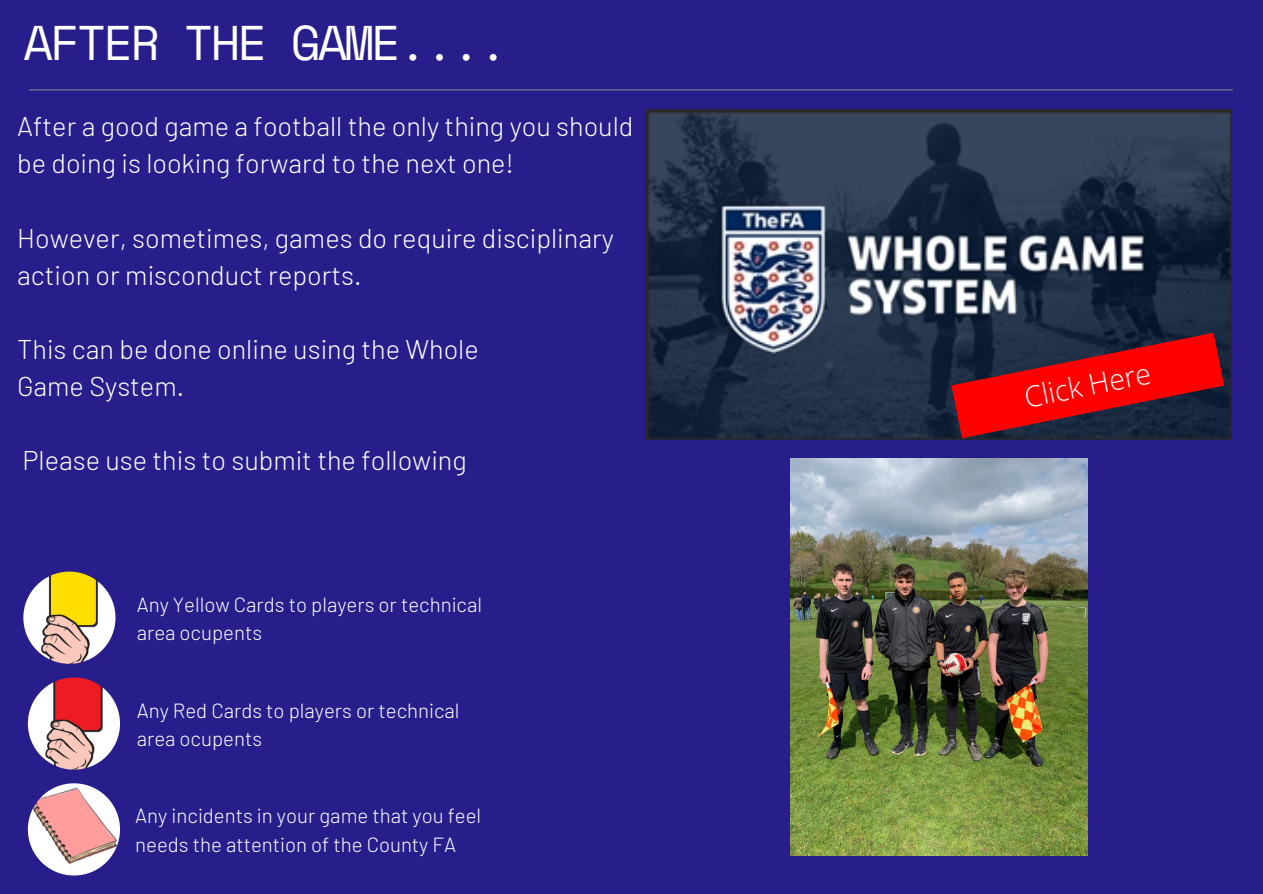
<style>
.page{position:relative;width:1263px;height:894px;background:#fff}
.page>*{position:absolute;margin:0;border:0;box-sizing:border-box;transform-origin:0 0}
.t1{font:48.45px "Space Mono";letter-spacing:-.06em;color:#fff}
.t2{font:300 28.5px "Open Sans";color:#fff}
.t3{font:300 27px/37px "Barlow";color:#fff}
.t4{font:300 20.4px "Barlow";color:#fff}
</style>
<div class="page">
<div style="left:0;top:0;width:1263px;height:893px;background:#271e8b"></div>
<hr style="left:29px;top:89px;width:1204px;height:1px;background:#7b8b8b">
<img style="left:646px;top:110px;width:586px;height:329px">
<img style="left:28px;top:783px;width:92px;height:92px;border-radius:50%">
<img style="left:28px;top:677px;width:92px;height:92px;border-radius:50%">
<img style="left:23px;top:571px;width:92px;height:92px;border-radius:50%">
<img style="left:790px;top:459px;width:297px;height:395px">
<svg style="left:951px;top:332px;width:273px;height:106px;background:#8a141f"></svg>
<p class="t1" style="left:23px;top:5px;width:486px">AFTER THE GAME....</p>
<p class="t3" style="left:17px;top:107px;width:618px">After a good game a football the only thing you should be doing is looking forward to the next one!</p>
<p class="t3" style="left:17px;top:218px;width:598px">However, sometimes, games do require disciplinary action or misconduct reports.</p>
<p class="t3" style="left:17px;top:329px;width:463px">This can be done online using the Whole</p>
<p class="t3" style="left:17px;top:367px;width:168px">Game System.</p>
<p class="t3" style="left:23px;top:441px;width:446px">Please use this to submit the following</p>
<p class="t4" style="left:137px;top:591px;width:347px">Any Yellow Cards to players or technical</p>
<p class="t4" style="left:137px;top:619px;width:127px">area ocupents</p>
<p class="t4" style="left:137px;top:697px;width:324px">Any Red Cards to players or technical</p>
<p class="t4" style="left:137px;top:725px;width:127px">area ocupents</p>
<p class="t4" style="left:135px;top:802px;width:347px">Any incidents in your game that you feel</p>
<p class="t4" style="left:135px;top:830px;width:322px">needs the attention of the County FA</p>
<p class="t2" style="left:1021px;top:377px;width:130px;rotate:-11deg">Click Here</p>
</div>
